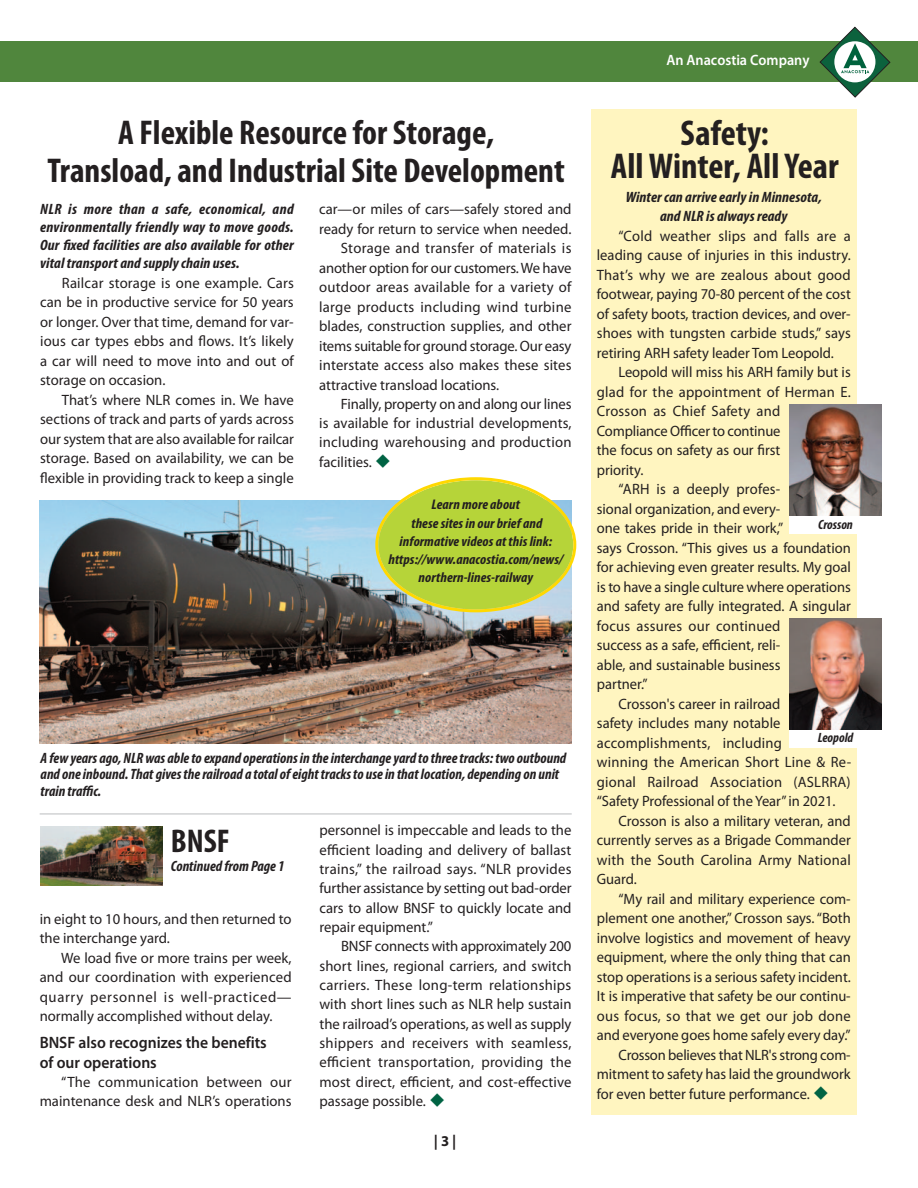
<style>
.page{position:relative;width:918px;height:1188px;background:#fff}
.page>*{position:absolute;margin:0;border:0;box-sizing:border-box;transform-origin:0 0}
.t1{font:700 condensed 36px/32.4px "Myriad Pro";color:#231f20;text-align:center}
.t2{font:700 condensed 34.5px/37.8px "Myriad Pro";color:#231f20;text-align:center}
.t3{font:700 condensed 33px "Myriad Pro";color:#231f20}
.t4{font:16.5px/19.8px "Skia";color:#231f20;scale:.95 1}
.t5{font:15px/19.5px "Myriad Pro";color:#231f20;text-align:justify}
.t6{font:italic 700 condensed 15px/16.5px "Myriad Pro";color:#231f20}
.t7{font:italic 700 condensed 15px/18px "Myriad Pro";color:#231f20;text-align:justify;scale:1.05 1}
.t8{font:15px "Skia";color:#fff;scale:.95 1}
.t9{font:700 15px "Myriad Pro";color:#231f20}
.t10{font:italic 700 condensed 14.1px/18.3px "Myriad Pro";letter-spacing:.005em;color:#231f20;text-align:center;scale:1.05 1}
.t11{font:italic 700 condensed 13.5px "Myriad Pro";color:#231f20}
.s1{color:#006343}
</style>
<div class="page">
<div style="left:592px;top:110px;width:265px;height:1005px;background:#fff5c0"></div>
<hr style="left:40px;top:813px;width:532px;height:2px;background:#d1d2d4">
<div style="left:0;top:41px;width:918px;height:41px;background:#50863d"></div>
<svg style="left:820px;top:27px;width:70px;height:71px"></svg>
<img style="left:40px;top:500px;width:532px;height:243px">
<img style="left:41px;top:827px;width:121px;height:59px">
<svg style="left:375px;top:477px;width:201px;height:135px;background:#bed55a"></svg>
<img style="left:789px;top:405px;width:93px;height:112px">
<img style="left:789px;top:618px;width:93px;height:112px">
<div style="left:789px;top:517px;width:93px;height:17px;background:#fff"></div>
<div style="left:789px;top:730px;width:93px;height:18px;background:#fff"></div>
<p class="t2" style="left:47px;top:117px;width:519px">A Flexible Resource for Storage,<br>Transload, and Industrial Site Development</p>
<p class="t7" style="left:40px;top:202px;width:243px">NLR is more than a safe, economical, and environmentally friendly way to move goods.<br>Our fixed facilities are also available for other vital transport and supply chain uses.</p>
<p class="t5" style="left:40px;top:274px;width:255px;text-indent:22px">Railcar storage is one example. Cars can be in productive service for 50 years or longer. Over that time, demand for var&shy;ious car types ebbs and flows. It’s likely a car will need to move into and out of storage on occasion.</p>
<p class="t5" style="left:40px;top:391px;width:255px;text-indent:22px">That’s where NLR comes in. We have sections of track and parts of yards across our system that are also available for railcar storage. Based on availability, we can be flexible in providing track to keep a single</p>
<p class="t5" style="left:319px;top:201px;width:254px">car—or miles of cars—safely stored and ready for return to service when needed.</p>
<p class="t5" style="left:319px;top:240px;width:254px;text-indent:22px">Storage and transfer of materials is another option for our customers. We have outdoor areas available for a variety of large products including wind turbine blades, construction supplies, and other items suitable for ground storage. Our easy interstate access also makes these sites attractive transload locations.</p>
<p class="t5" style="left:319px;top:396px;width:254px;text-indent:22px">Finally, property on and along our lines is available for industrial developments, including warehousing and production facilities. <span class="s1">◆</span></p>
<p class="t10" style="left:400px;top:497px;width:147px">Learn more about<br>these sites in our brief and informative videos at this link:</p>
<p class="t10" style="left:388px;top:552px;width:168px">https://www.anacostia.com/news/ northern-lines-railway</p>
<p class="t6" style="left:41px;top:751px;width:527px">A few years ago, NLR was able to expand operations in the interchange yard to three tracks: two outbound and one inbound. That gives the railroad a total of eight tracks to use in that location, depending on unit train traffic.</p>
<p class="t3" style="left:171px;top:829px;width:60px">BNSF</p>
<p class="t6" style="left:171px;top:859px;width:115px">Continued from Page 1</p>
<p class="t5" style="left:40px;top:910px;width:254px">in eight to 10 hours, and then returned to the interchange yard.</p>
<p class="t5" style="left:40px;top:949px;width:254px;text-indent:22px">We load five or more trains per week, and our coordination with experienced quarry personnel is well-practiced— normally accomplished without delay.</p>
<p class="t4" style="left:40px;top:1034px;width:241px">BNSF also recognizes the benefits of our operations</p>
<p class="t5" style="left:40px;top:1074px;width:253px;text-align:right">“The communication between our maintenance desk and NLR’s operations</p>
<p class="t5" style="left:320px;top:822px;width:254px">personnel is impeccable and leads to the efficient loading and delivery of ballast trains,” the railroad says. “NLR provides further assistance by setting out bad-order cars to allow BNSF to quickly locate and repair equipment.”</p>
<p class="t5" style="left:320px;top:938px;width:254px;text-indent:22px">BNSF connects with approximately 200 short lines, regional carriers, and switch carriers. These long-term relationships with short lines such as NLR help sustain the railroad’s operations, as well as supply shippers and receivers with seamless, efficient transportation, providing the most direct, efficient, and cost-effective passage possible. <span class="s1">◆</span></p>
<p class="t9" style="left:434px;top:1133px;width:24px">| 3 |</p>
<p class="t8" style="left:666px;top:54px;width:152px">An Anacostia Company</p>
<p class="t1" style="left:611px;top:120px;width:229px">Safety:<br>All Winter, All Year</p>
<p class="t7" style="left:626px;top:188px;width:188px;line-height:19.5px;text-align:center">Winter can arrive early in Minnesota, and NLR is always ready</p>
<p class="t5" style="left:597px;top:227px;width:255px;text-indent:22px">“Cold weather slips and falls are a leading cause of injuries in this industry.<br>That’s why we are zealous about good footwear, paying 70-80 percent of the cost of safety boots, traction devices, and over&shy;shoes with tungsten carbide studs,” says retiring ARH safety leader Tom Leopold.</p>
<p class="t5" style="left:597px;top:364px;width:255px;text-align:left;text-indent:22px">Leopold will miss his ARH family but is glad for the appointment of Herman E.<br>Crosson as Chief Safety and<br>Compliance Officer to continue<br>the focus on safety as our first<br>priority.</p>
<p class="t5" style="left:597px;top:481px;width:256px;text-align:left;text-indent:22px">“ARH is a deeply profes-<br>sional organization, and every-<br>one takes pride in their work,”<br>says Crosson. “This gives us a foundation for achieving even greater results. My goal is to have a single culture where operations and safety are fully integrated. A singular focus assures our continued<br>success as a safe, efficient, reli-<br>able, and sustainable business<br>partner.”</p>
<p class="t5" style="left:597px;top:695px;width:256px;text-align:left;text-indent:22px">Crosson's career in railroad<br>safety includes many notable accomplishments, including<br>winning the American Short Line &amp; Re&shy;gional Railroad Association (ASLRRA) “Safety Professional of the Year” in 2021.</p>
<p class="t5" style="left:597px;top:812px;width:255px;text-indent:22px">Crosson is also a military veteran, and currently serves as a Brigade Commander with the South Carolina Army National Guard.</p>
<p class="t5" style="left:597px;top:890px;width:255px;text-indent:22px">“My rail and military experience com&shy;plement one another,” Crosson says. “Both involve logistics and movement of heavy equipment, where the only thing that can stop operations is a serious safety incident.<br>It is imperative that safety be our continu&shy;ous focus, so that we get our job done and everyone goes home safely every day.”</p>
<p class="t5" style="left:597px;top:1046px;width:255px;text-indent:22px">Crosson believes that NLR's strong com&shy;mitment to safety has laid the groundwork for even better future performance. <span class="s1">◆</span></p>
<p class="t11" style="left:818px;top:519px;width:36px">Crosson</p>
<p class="t11" style="left:818px;top:733px;width:37px">Leopold</p>
</div>
